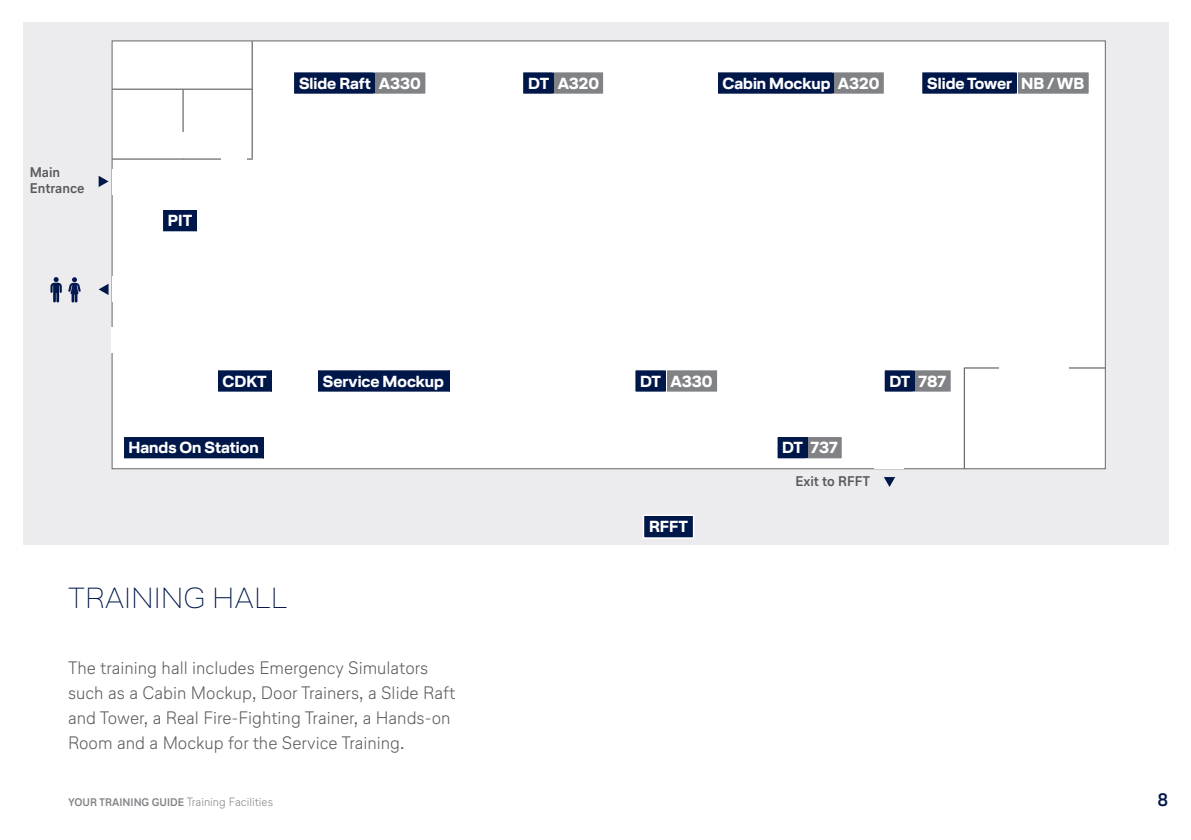
<style>
.page{position:relative;width:1191px;height:840px;background:#fff}
.page>*{position:absolute;margin:0;border:0;box-sizing:border-box;transform-origin:0 0}
.t1{font:100 29px "Lufthansa Head";letter-spacing:.02em;color:#00174a}
.t2{font:300 18px/25.2px "Lufthansa Text";color:#57585a}
.t3{font:700 18px "Lufthansa Text";color:#00174a}
.t4{font:700 16px "Lufthansa Head";color:#fff}
.t5{font:700 14px/16.8px "Lufthansa Text";color:#57585a}
.t6{font:300 12px "Lufthansa Text";color:#808285}
.s1{font-weight:700;font-size:11px}
</style>
<div class="page">
<div style="left:23px;top:23px;width:1145px;height:521px;background:#ececee"></div>
<div style="left:112px;top:41px;width:993px;height:427px;background:#fff"></div>
<hr style="left:874px;top:466px;width:30px;height:3px;background:#fff">
<hr style="left:182px;top:90px;width:2px;height:68px;background:#6c6d70">
<hr style="left:251px;top:41px;width:2px;height:117px;background:#6c6d70">
<hr style="left:112px;top:88px;width:140px;height:2px;background:#6c6d70">
<hr style="left:112px;top:158px;width:141px;height:2px;background:#6c6d70">
<hr style="left:963px;top:368px;width:2px;height:100px;background:#6c6d70">
<hr style="left:963px;top:367px;width:142px;height:1px;background:#6c6d70">
<hr style="left:999px;top:366px;width:70px;height:3px;background:#fff">
<hr style="left:221px;top:157px;width:25px;height:3px;background:#fff">
<hr style="left:181px;top:132px;width:3px;height:25px;background:#fff">
<svg style="left:99px;top:176px;width:10px;height:11px"></svg>
<div style="left:163px;top:210px;width:34px;height:21px;background:#00174a"></div>
<div style="left:161px;top:208px;width:37px;height:25px;border:2px solid #fff"></div>
<div style="left:644px;top:515px;width:49px;height:22px;background:#00174a"></div>
<div style="left:642px;top:514px;width:52px;height:24px;border:2px solid #fff"></div>
<div style="left:294px;top:72px;width:82px;height:22px;background:#00174a"></div>
<div style="left:292px;top:71px;width:85px;height:24px;border:2px solid #fff"></div>
<div style="left:375px;top:72px;width:51px;height:22px;background:#808285"></div>
<div style="left:372px;top:71px;width:55px;height:24px;border:2px solid #fff"></div>
<div style="left:218px;top:370px;width:53px;height:21px;background:#00174a"></div>
<div style="left:216px;top:368px;width:56px;height:25px;border:2px solid #fff"></div>
<div style="left:523px;top:72px;width:31px;height:22px;background:#00174a"></div>
<div style="left:521px;top:71px;width:34px;height:24px;border:2px solid #fff"></div>
<div style="left:555px;top:72px;width:49px;height:22px;background:#808285"></div>
<div style="left:552px;top:71px;width:52px;height:24px;border:2px solid #fff"></div>
<svg style="left:884px;top:477px;width:11px;height:9px"></svg>
<div style="left:718px;top:72px;width:117px;height:22px;background:#00174a"></div>
<div style="left:716px;top:71px;width:120px;height:24px;border:2px solid #fff"></div>
<div style="left:834px;top:72px;width:50px;height:22px;background:#808285"></div>
<div style="left:831px;top:71px;width:54px;height:24px;border:2px solid #fff"></div>
<div style="left:922px;top:72px;width:95px;height:22px;background:#00174a"></div>
<div style="left:920px;top:71px;width:98px;height:24px;border:2px solid #fff"></div>
<div style="left:1017px;top:72px;width:72px;height:22px;background:#808285"></div>
<div style="left:1014px;top:71px;width:76px;height:24px;border:2px solid #fff"></div>
<div style="left:884px;top:370px;width:31px;height:21px;background:#00174a"></div>
<div style="left:883px;top:368px;width:32px;height:25px;border:2px solid #fff"></div>
<div style="left:915px;top:370px;width:36px;height:21px;background:#808285"></div>
<div style="left:912px;top:368px;width:40px;height:25px;border:2px solid #fff"></div>
<div style="left:777px;top:437px;width:30px;height:21px;background:#00174a"></div>
<div style="left:776px;top:435px;width:32px;height:24px;border:2px solid #fff"></div>
<div style="left:807px;top:437px;width:35px;height:21px;background:#808285"></div>
<div style="left:804px;top:435px;width:39px;height:24px;border:2px solid #fff"></div>
<div style="left:635px;top:370px;width:30px;height:21px;background:#00174a"></div>
<div style="left:634px;top:368px;width:32px;height:25px;border:2px solid #fff"></div>
<div style="left:667px;top:370px;width:51px;height:21px;background:#808285"></div>
<div style="left:664px;top:368px;width:54px;height:25px;border:2px solid #fff"></div>
<div style="left:318px;top:370px;width:131px;height:21px;background:#00174a"></div>
<div style="left:316px;top:368px;width:134px;height:25px;border:2px solid #fff"></div>
<div style="left:124px;top:437px;width:139px;height:21px;background:#00174a"></div>
<div style="left:122px;top:435px;width:142px;height:24px;border:2px solid #fff"></div>
<svg style="left:50px;top:277px;width:12px;height:25px"></svg>
<svg style="left:99px;top:283px;width:10px;height:12px"></svg>
<svg style="left:68px;top:277px;width:13px;height:25px"></svg>
<p class="t5" style="left:30px;top:163px;width:56px">Main<br>Entrance</p>
<p class="t4" style="left:168px;top:209px;width:26px">PIT</p>
<p class="t4" style="left:299px;top:72px;width:123px">Slide Raft A330</p>
<p class="t4" style="left:528px;top:72px;width:72px">DT A320</p>
<p class="t4" style="left:722px;top:72px;width:158px">Cabin Mockup A320</p>
<p class="t4" style="left:927px;top:72px;width:158px">Slide Tower NB / WB</p>
<p class="t4" style="left:223px;top:369px;width:46px">CDKT</p>
<p class="t4" style="left:129px;top:436px;width:131px">Hands On Station</p>
<h1 class="t1" style="left:68px;top:577px;width:221px">TRAINING HALL</h1>
<p class="t4" style="left:323px;top:369px;width:122px">Service Mockup</p>
<p class="t4" style="left:640px;top:369px;width:74px">DT A330</p>
<p class="t4" style="left:649px;top:515px;width:40px">RFFT</p>
<p class="t2" style="left:68px;top:653px;width:389px">The training hall includes Emergency Simulators such as a Cabin Mockup, Door Trainers, a Slide Raft and Tower, a Real Fire-Fighting Trainer, a Hands-on Room and a Mockup for the Service Training.</p>
<p class="t4" style="left:889px;top:369px;width:58px">DT 787</p>
<p class="t4" style="left:782px;top:436px;width:57px">DT 737</p>
<p class="t5" style="left:795px;top:472px;width:76px">Exit to RFFT</p>
<p class="t6" style="left:68px;top:793px;width:206px"><span class="s1">YOUR TRAINING GUIDE</span> Training Facilities</p>
<p class="t3" style="left:1157px;top:786px;width:12px">8</p>
</div>
